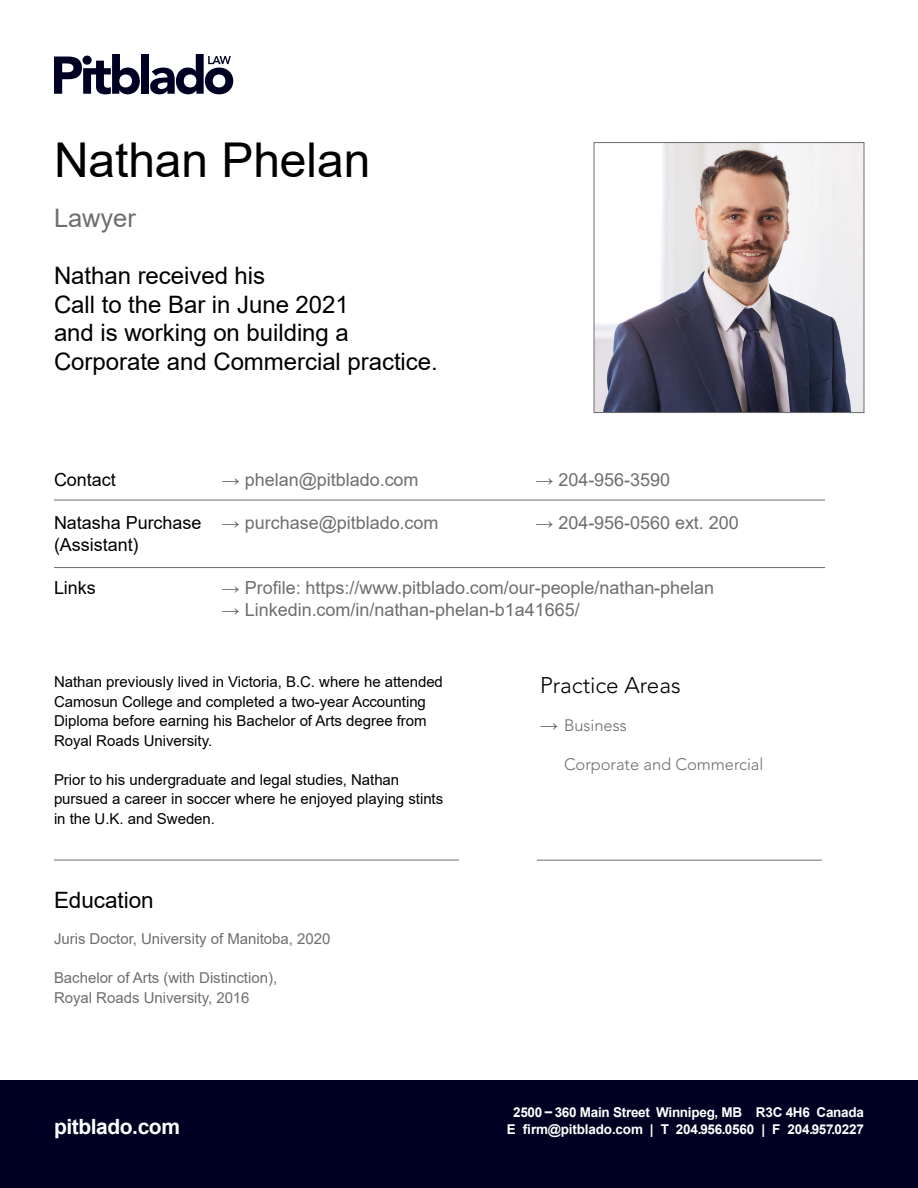
<style>
.page{position:relative;width:918px;height:1188px;background:#fff}
.page>*{position:absolute;margin:0;border:0;box-sizing:border-box;transform-origin:0 0}
.t1{font:48px "Arial";color:#000}
.t2{font:25.5px "Arial";color:#6d6e71}
.t3{font:24px/28.5px "Arial";color:#000}
.t4{font:300 22.5px "Avenir LT Std";color:#000}
.t5{font:22.5px "Arial";color:#000}
.t6{font:700 21px "Arial";letter-spacing:-.02em;color:#fff}
.t7{font:18px "Arial";color:#6d6e71}
.t8{font:18px "Arial";color:#000}
.t9{font:300 16.5px "Avenir LT Std";color:#6d6e71}
.t10{font:15px/19.5px "Arial";color:#000}
.t11{font:15px/19.5px "Arial";color:#6d6e71}
.t12{font:700 13.5px "Arial";letter-spacing:-.02em;color:#fff}
.s1{color:#000}
.s2{font-family:"Arial Narrow";font-weight:400;font-size:18px}
</style>
<div class="page">
<img style="left:596px;top:144px;width:266px;height:267px">
<div style="left:594px;top:142px;width:270px;height:271px;border:1px solid #6d6e71"></div>
<div style="left:141px;top:54px;width:8px;height:40px;background:#002"></div>
<svg style="left:150px;top:54px;width:83px;height:40px"></svg>
<svg style="left:54px;top:54px;width:86px;height:40px"></svg>
<hr style="left:54px;top:500px;width:771px;height:1px;background:#6d6e71">
<hr style="left:54px;top:567px;width:771px;height:1px;background:#6d6e71">
<hr style="left:54px;top:860px;width:405px;height:1px;background:#6d6e71">
<hr style="left:537px;top:860px;width:285px;height:1px;background:#6d6e71">
<div style="left:0;top:1080px;width:918px;height:108px;background:#002"></div>
<h1 class="t1" style="left:54px;top:127px;width:318px">Nathan Phelan</h1>
<h2 class="t2" style="left:54px;top:201px;width:83px">Lawyer</h2>
<h3 class="t3" style="left:54px;top:261px;width:385px">Nathan received his<br>Call to the Bar in June 2021<br>and is working on building a<br>Corporate and Commercial practice.</h3>
<p class="t8" style="left:54px;top:467px;width:63px">Contact</p>
<p class="t7" style="left:222px;top:467px;width:198px">→ phelan@pitblado.com</p>
<p class="t7" style="left:536px;top:467px;width:136px">→ 204-956-3590</p>
<p class="t7" style="left:54px;top:511px;width:386px"><span class="s1">Natasha Purchase</span> → purchase@pitblado.com</p>
<p class="t7" style="left:536px;top:511px;width:205px">→ 204-956-0560 ext. 200</p>
<p class="t8" style="left:54px;top:532px;width:86px">(Assistant)</p>
<p class="t8" style="left:54px;top:575px;width:43px">Links</p>
<p class="t7" style="left:222px;top:575px;width:494px">→ Profile: https://www.pitblado.com/our-people/nathan-phelan</p>
<p class="t7" style="left:222px;top:597px;width:359px">→ Linkedin.com/in/nathan-phelan-b1a41665/</p>
<p class="t10" style="left:54px;top:672px;width:390px">Nathan previously lived in Victoria, B.C. where he attended Camosun College and completed a two-year Accounting Diploma before earning his Bachelor of Arts degree from Royal Roads University.</p>
<p class="t10" style="left:54px;top:769px;width:391px">Prior to his undergraduate and legal studies, Nathan pursued a career in soccer where he enjoyed playing stints in the U.K. and Sweden.</p>
<h3 class="t5" style="left:54px;top:885px;width:101px">Education</h3>
<p class="t11" style="left:54px;top:929px;width:278px">Juris Doctor, University of Manitoba, 2020</p>
<p class="t11" style="left:54px;top:968px;width:225px">Bachelor of Arts (with Distinction),<br>Royal Roads University, 2016</p>
<h3 class="t4" style="left:540px;top:672px;width:142px">Practice Areas</h3>
<p class="t9" style="left:540px;top:716px;width:88px"><span class="s2">→</span> Business</p>
<p class="t9" style="left:564px;top:755px;width:201px">Corporate and Commercial</p>
<p class="t12" style="left:513px;top:1103px;width:352px">2500 – 360 Main Street Winnipeg, MB R3C 4H6 Canada</p>
<h3 class="t6" style="left:54px;top:1112px;width:128px">pitblado.com</h3>
<p class="t12" style="left:507px;top:1119px;width:359px">E firm@pitblado.com | T 204.956.0560 | F 204.957.0227</p>
</div>
